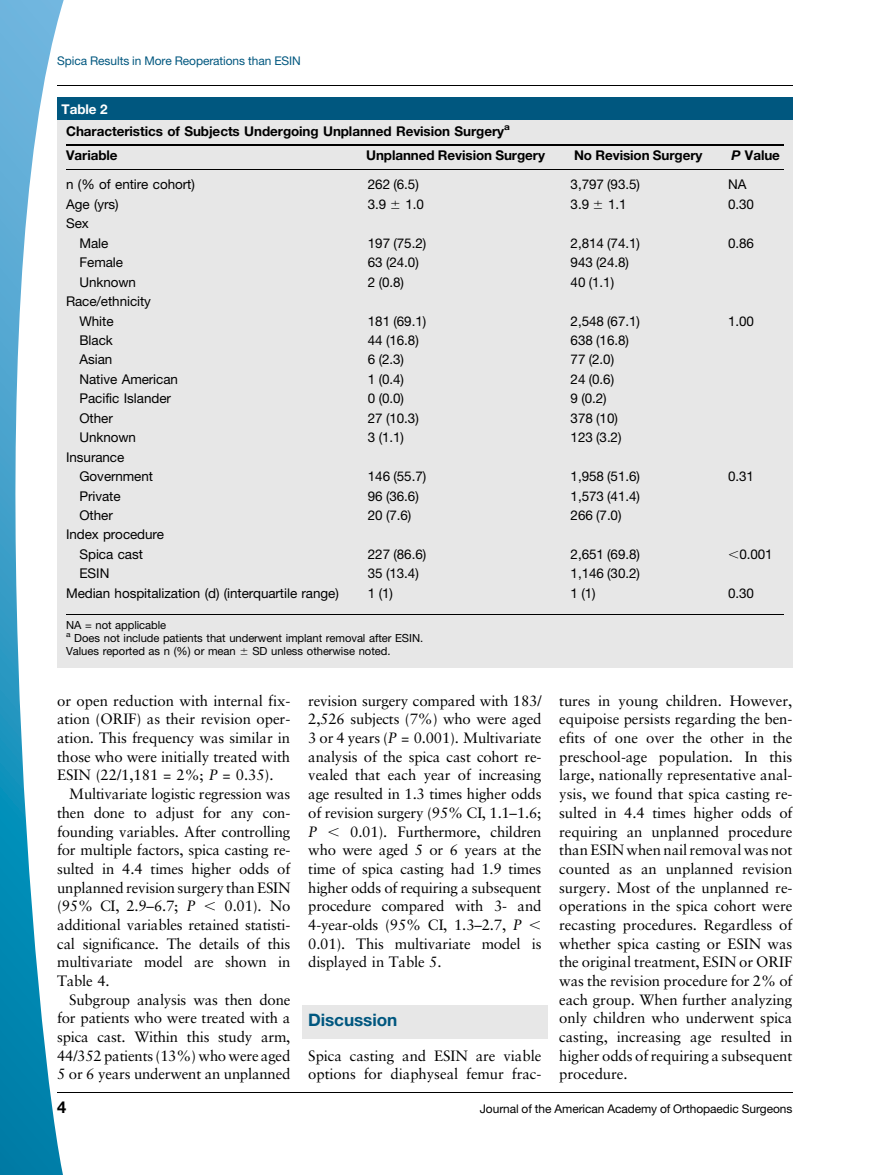
<style>
.page{position:relative;width:891px;height:1175px;background:#fff}
.page>*{position:absolute;margin:0;border:0;box-sizing:border-box;transform-origin:0 0}
.t1{font:17.25px "Adv O Td 1 f 5 cc 91.B";color:#00577f}
.t2{font:16.5px "Adv O Td 1 f 5 cc 91.B";color:#000}
.t3{font:15px/18.8px "Adv O Tece 49054";color:#000;text-align:justify}
.t4{font:13.5px/19.5px "Adv OT7 fe 89 a 09";color:#000}
.t5{font:13.5px/23.4px "Adv O Td 1 f 5 cc 91.B";color:#000}
.t6{font:12px "Adv OT7 fe 89 a 09";color:#000}
.t7{font:12px "Adv OT7 fe 89 a 09";color:#00577f}
.t8{font:11.25px/12.8px "Adv OT7 fe 89 a 09";color:#000}
.s1{color:#fff}
.s2{font-family:"Adv O Tfadd 598 a.BI"}
.s3{font-family:"Adv PS586 B"}
.s4{font-family:"Adv OT35458 d 10.I"}
.s5{font-style:inherit}
</style>
<div class="page">
<svg style="left:0;top:0;width:66px;height:1174px"></svg>
<div style="left:302px;top:1004px;width:245px;height:34px;background:#e7e7e7"></div>
<div style="left:57px;top:136px;width:735px;height:481px;background:#e7e7e7"></div>
<hr style="left:66px;top:144px;width:717px;height:1px;background:#000">
<hr style="left:66px;top:614px;width:717px;height:1px;background:#000">
<hr style="left:66px;top:169px;width:717px;height:1px;background:#000">
<div style="left:57px;top:98px;width:735px;height:22px;background:#00577f"></div>
<div style="left:57px;top:120px;width:735px;height:16px;background:#e7e7e7"></div>
<div style="left:57px;top:617px;width:735px;height:50px;background:#e7e7e7"></div>
<hr style="left:57px;top:85px;width:735px;height:1px;background:#000">
<hr style="left:57px;top:1092px;width:735px;height:1px;background:#000">
<p class="t7" style="left:57px;top:57px;width:245px">Spica Results in More Reoperations than ESIN</p>
<p class="t5" style="left:66px;top:98px;width:445px;text-indent:-4px"><span class="s1">Table 2<br></span>Characteristics of Subjects Undergoing Unplanned Revision Surgery<sup>a<br></sup>Variable</p>
<p class="t5" style="left:366px;top:145px;width:180px">Unplanned Revision Surgery</p>
<p class="t5" style="left:574px;top:145px;width:130px">No Revision Surgery</p>
<p class="t5" style="left:732px;top:145px;width:50px"><span class="s2">P</span> Value</p>
<p class="t4" style="left:66px;top:176px;width:130px">n (% of entire cohort)</p>
<p class="t4" style="left:368px;top:176px;width:52px">262 (6.5)</p>
<p class="t4" style="left:571px;top:176px;width:71px">3,797 (93.5)</p>
<p class="t4" style="left:728px;top:176px;width:20px">NA</p>
<p class="t4" style="left:66px;top:196px;width:54px">Age (yrs)</p>
<p class="t4" style="left:368px;top:196px;width:57px">3.9 <span class="s3">6</span> 1.0</p>
<p class="t4" style="left:571px;top:196px;width:57px">3.9 <span class="s3">6</span> 1.1</p>
<p class="t4" style="left:728px;top:196px;width:27px">0.30</p>
<p class="t4" style="left:80px;top:215px;width:30px;text-indent:-13px">Sex<br>Male</p>
<p class="t4" style="left:368px;top:235px;width:60px">197 (75.2)</p>
<p class="t4" style="left:571px;top:235px;width:71px">2,814 (74.1)</p>
<p class="t4" style="left:728px;top:235px;width:27px">0.86</p>
<p class="t4" style="left:80px;top:254px;width:45px">Female</p>
<p class="t4" style="left:368px;top:254px;width:52px">63 (24.0)</p>
<p class="t4" style="left:571px;top:254px;width:60px">943 (24.8)</p>
<p class="t4" style="left:80px;top:273px;width:58px">Unknown</p>
<p class="t4" style="left:368px;top:273px;width:38px">2 (0.8)</p>
<p class="t4" style="left:571px;top:273px;width:45px">40 (1.1)</p>
<p class="t4" style="left:80px;top:293px;width:73px;text-indent:-13px">Race/ethnicity<br>White</p>
<p class="t4" style="left:368px;top:312px;width:60px">181 (69.1)</p>
<p class="t4" style="left:571px;top:312px;width:71px">2,548 (67.1)</p>
<p class="t4" style="left:728px;top:312px;width:27px">1.00</p>
<p class="t4" style="left:80px;top:332px;width:35px">Black</p>
<p class="t4" style="left:368px;top:332px;width:52px">44 (16.8)</p>
<p class="t4" style="left:571px;top:332px;width:60px">638 (16.8)</p>
<p class="t4" style="left:80px;top:351px;width:34px">Asian</p>
<p class="t4" style="left:368px;top:351px;width:38px">6 (2.3)</p>
<p class="t4" style="left:571px;top:351px;width:45px">77 (2.0)</p>
<p class="t4" style="left:80px;top:371px;width:100px">Native American</p>
<p class="t4" style="left:368px;top:371px;width:38px">1 (0.4)</p>
<p class="t4" style="left:571px;top:371px;width:45px">24 (0.6)</p>
<p class="t4" style="left:80px;top:390px;width:93px">Pacific Islander</p>
<p class="t4" style="left:368px;top:390px;width:38px">0 (0.0)</p>
<p class="t4" style="left:571px;top:390px;width:37px">9 (0.2)</p>
<p class="t4" style="left:80px;top:409px;width:35px">Other</p>
<p class="t4" style="left:368px;top:409px;width:52px">27 (10.3)</p>
<p class="t4" style="left:571px;top:409px;width:49px">378 (10)</p>
<p class="t4" style="left:80px;top:429px;width:58px">Unknown</p>
<p class="t4" style="left:368px;top:429px;width:38px">3 (1.1)</p>
<p class="t4" style="left:571px;top:429px;width:52px">123 (3.2)</p>
<p class="t4" style="left:80px;top:448px;width:75px;text-indent:-13px">Insurance<br>Government</p>
<p class="t4" style="left:368px;top:468px;width:60px">146 (55.7)</p>
<p class="t4" style="left:571px;top:468px;width:71px">1,958 (51.6)</p>
<p class="t4" style="left:728px;top:468px;width:27px">0.31</p>
<p class="t4" style="left:80px;top:487px;width:43px">Private</p>
<p class="t4" style="left:368px;top:487px;width:52px">96 (36.6)</p>
<p class="t4" style="left:571px;top:487px;width:71px">1,573 (41.4)</p>
<p class="t4" style="left:80px;top:507px;width:35px">Other</p>
<p class="t4" style="left:368px;top:507px;width:45px">20 (7.6)</p>
<p class="t4" style="left:571px;top:507px;width:52px">266 (7.0)</p>
<p class="t4" style="left:66px;top:526px;width:99px;text-align:center">Index procedure<br>Spica cast</p>
<p class="t4" style="left:368px;top:545px;width:60px">227 (86.6)</p>
<p class="t4" style="left:571px;top:545px;width:71px">2,651 (69.8)</p>
<p class="t4" style="left:728px;top:545px;width:46px"><span class="s3">,</span>0.001</p>
<p class="t4" style="left:80px;top:565px;width:31px">ESIN</p>
<p class="t4" style="left:368px;top:565px;width:52px">35 (13.4)</p>
<p class="t4" style="left:571px;top:565px;width:71px">1,146 (30.2)</p>
<p class="t4" style="left:66px;top:584px;width:274px">Median hospitalization (d) (interquartile range)</p>
<p class="t4" style="left:368px;top:584px;width:26px">1 (1)</p>
<p class="t4" style="left:571px;top:584px;width:26px">1 (1)</p>
<p class="t4" style="left:728px;top:584px;width:27px">0.30</p>
<p class="t8" style="left:66px;top:620px;width:359px">NA = not applicable<br><sup>a</sup> Does not include patients that underwent implant removal after ESIN.<br>Values reported as n (%) or mean <span class="s3">6</span> SD unless otherwise noted.</p>
<p class="t3" style="left:57px;top:692px;width:235px">or open reduction with internal fix&shy;ation (ORIF) as their revision oper&shy;ation. This frequency was similar in those who were initially treated with ESIN (22/1,181 = 2%; <span class="s4">P</span> = 0.35).</p>
<p class="t3" style="left:57px;top:786px;width:235px;text-indent:12px">Multivariate logistic regression was then done to adjust for any con&shy;founding variables. After controlling for multiple factors, spica casting re&shy;sulted in 4.4 times higher odds of unplanned revision surgery than ESIN (95% CI, 2.9<span class="s5">–</span>6.7; <span class="s4">P</span> <span class="s3">,</span> 0.01). No additional variables retained statisti&shy;cal significance. The details of this multivariate model are shown in Table 4.</p>
<p class="t3" style="left:57px;top:991px;width:235px;text-indent:12px">Subgroup analysis was then done for patients who were treated with a spica cast. Within this study arm, 44/352 patients (13%) who were aged 5 or 6 years underwent an unplanned</p>
<p class="t3" style="left:308px;top:692px;width:235px">revision surgery compared with 183/ 2,526 subjects (7%) who were aged 3 or 4 years (<span class="s4">P</span> = 0.001). Multivariate analysis of the spica cast cohort re&shy;vealed that each year of increasing age resulted in 1.3 times higher odds of revision surgery (95% CI, 1.1<span class="s5">–</span>1.6; <span class="s4">P</span> <span class="s3">,</span> 0.01). Furthermore, children who were aged 5 or 6 years at the time of spica casting had 1.9 times higher odds of requiring a subsequent procedure compared with 3- and 4-year-olds (95% CI, 1.3<span class="s5">–</span>2.7, <span class="s4">P</span> <span class="s3">, </span>0.01). This multivariate model is displayed in Table 5.</p>
<p class="t1" style="left:308px;top:1014px;width:90px">Discussion</p>
<p class="t3" style="left:308px;top:1047px;width:235px">Spica casting and ESIN are viable options for diaphyseal femur frac-</p>
<p class="t3" style="left:559px;top:692px;width:235px">tures in young children. However, equipoise persists regarding the ben&shy;efits of one over the other in the preschool-age population. In this large, nationally representative anal&shy;ysis, we found that spica casting re&shy;sulted in 4.4 times higher odds of requiring an unplanned procedure than ESIN when nail removal was not counted as an unplanned revision surgery. Most of the unplanned re&shy;operations in the spica cohort were recasting procedures. Regardless of whether spica casting or ESIN was the original treatment, ESIN or ORIF was the revision procedure for 2% of each group. When further analyzing only children who underwent spica casting, increasing age resulted in higher odds of requiring a subsequent procedure.</p>
<p class="t2" style="left:57px;top:1101px;width:11px">4</p>
<p class="t6" style="left:480px;top:1104px;width:314px">Journal of the American Academy of Orthopaedic Surgeons</p>
</div>
